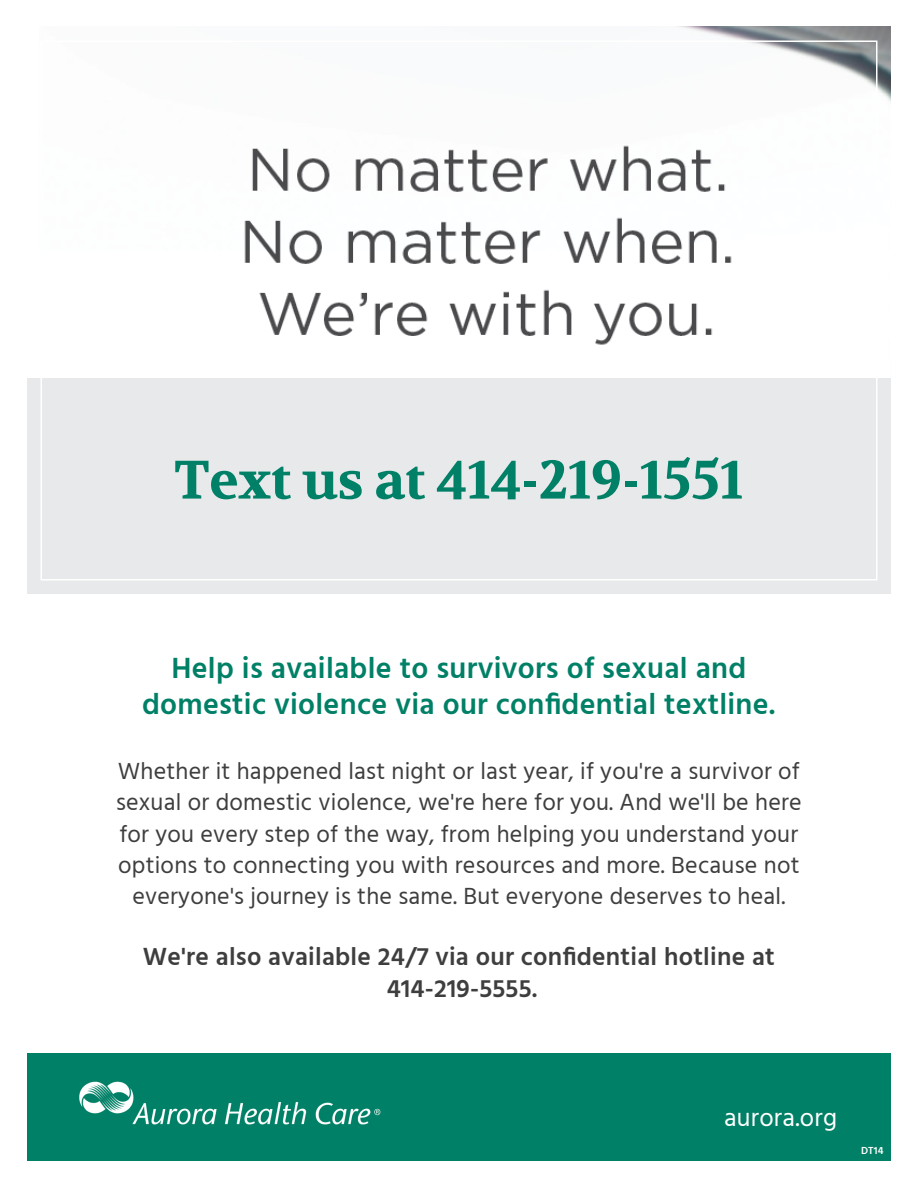
<style>
.page{position:relative;width:918px;height:1188px;background:#fff}
.page>*{position:absolute;margin:0;border:0;box-sizing:border-box;transform-origin:0 0}
.t1{font:700 54px "Volkhov";letter-spacing:-.01em;color:#008066}
.t2{font:600 30px/36.6px "Hind";letter-spacing:.01em;color:#008066;text-align:center}
.t3{font:600 25.5px "Hind";letter-spacing:.01em;color:#3e3e3f}
.t4{font:25.5px "Hind";letter-spacing:.01em;color:#fff}
.t5{font:24px/31.3px "Hind";letter-spacing:.01em;color:#3e3e3f;text-align:center}
.t6{font:600 10.5px "Hind";color:#fff}
</style>
<div class="page">
<div style="left:27px;top:378px;width:864px;height:216px;background:#e8e9ea"></div>
<div style="left:27px;top:1053px;width:864px;height:108px;background:#008066"></div>
<img style="left:244px;top:27px;width:647px;height:318px">
<img style="left:79px;top:1081px;width:302px;height:44px">
<p class="t1" style="left:174px;top:448px;width:571px">Text us at 414-219-1551</p>
<p class="t2" style="left:142px;top:651px;width:635px">Help is available to survivors of sexual and domestic violence via our confidential textline.</p>
<p class="t5" style="left:116px;top:756px;width:687px">Whether it happened last night or last year, if you're a survivor of sexual or domestic violence, we're here for you. And we'll be here for you every step of the way, from helping you understand your options to connecting you with resources and more. Because not everyone's journey is the same. But everyone deserves to heal.</p>
<p class="t3" style="left:143px;top:939px;width:634px">We're also available 24/7 via our confidential hotline at</p>
<p class="t3" style="left:387px;top:971px;width:152px">414-219-5555.</p>
<p class="t4" style="left:724px;top:1100px;width:114px">aurora.org</p>
<p class="t6" style="left:861px;top:1143px;width:24px">DT14</p>
</div>
